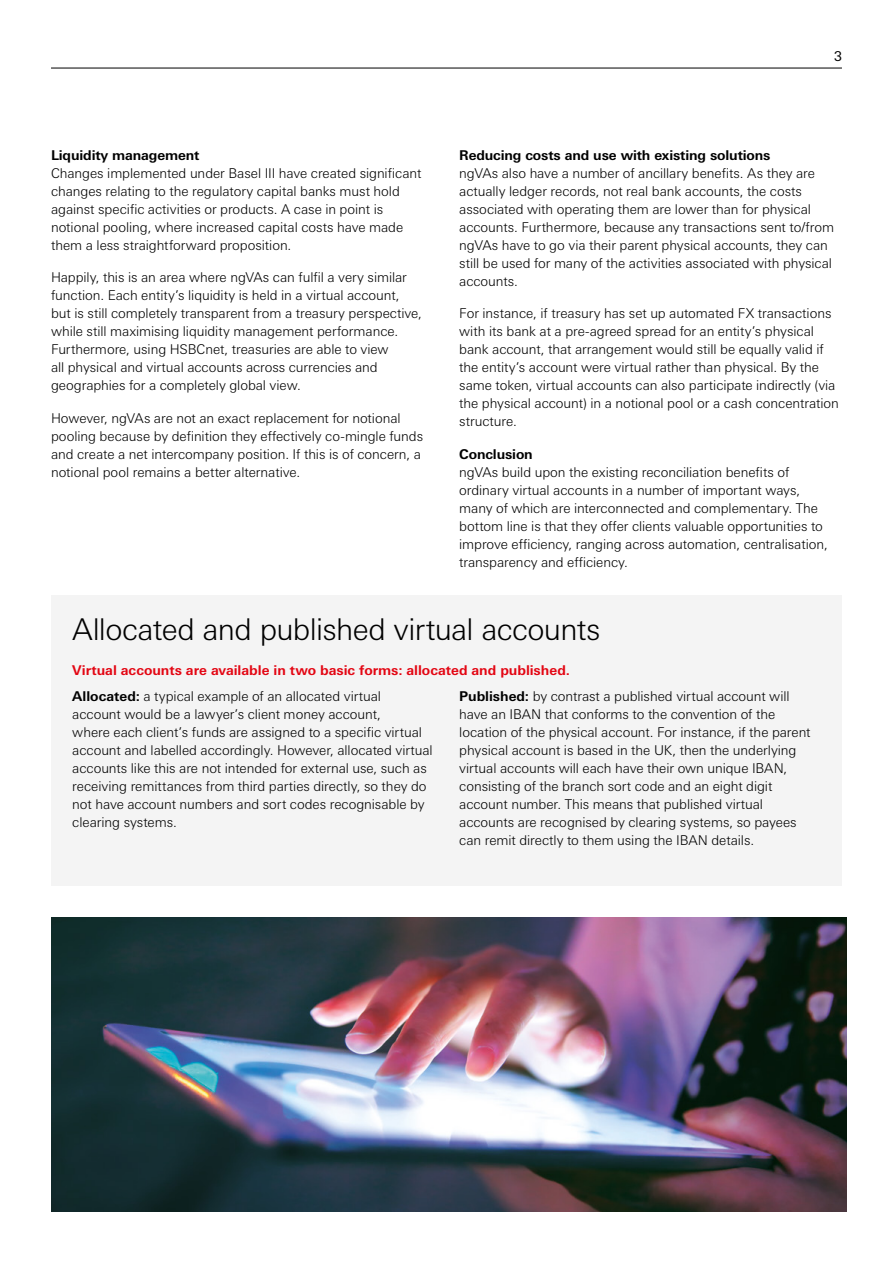
<style>
.page{position:relative;width:893px;height:1263px;background:#fff}
.page>*{position:absolute;margin:0;border:0;box-sizing:border-box;transform-origin:0 0}
.Level_2_small_header{font:300 30px "Univers Nextfor HSBC";letter-spacing:-.02em;color:#000}
.Body_9_12pt{font:300 13.5px/18px "Univers Nextfor HSBC";letter-spacing:-.005em;color:#000}
.Sub_head_bold{font:700 13.5px "Univers Nextfor HSBC";letter-spacing:-.01em;color:#000}
.section_title{font:700 13.5px "Univers Nextfor HSBC";color:#e30613}
.t1{font:13.5px "Univers Nextfor HSBC";color:#000}
.s1{font-weight:700}
</style>
<div class="page">
<img style="left:51px;top:917px;width:795px;height:295px">
<div style="left:51px;top:595px;width:791px;height:291px;background:#f4f4f4"></div>
<hr style="left:51px;top:68px;width:791px;height:1px;background:#000">
<p class="Sub_head_bold" style="left:51px;top:145px;width:150px">Liquidity management</p>
<p class="Body_9_12pt" style="left:51px;top:163px;width:372px">Changes implemented under Basel III have created significant changes relating to the regulatory capital banks must hold against specific activities or products. A case in point is notional pooling, where increased capital costs have made them a less straightforward proposition.</p>
<p class="Body_9_12pt" style="left:51px;top:268px;width:372px">Happily, this is an area where ngVAs can fulfil a very similar function. Each entity’s liquidity is held in a virtual account, but is still completely transparent from a treasury perspective, while still maximising liquidity management performance.<br>Furthermore, using HSBCnet, treasuries are able to view<br>all physical and virtual accounts across currencies and geographies for a completely global view.</p>
<p class="Body_9_12pt" style="left:51px;top:409px;width:374px">However, ngVAs are not an exact replacement for notional pooling because by definition they effectively co-mingle funds and create a net intercompany position. If this is of concern, a notional pool remains a better alternative.</p>
<p class="t1" style="left:834px;top:47px;width:9px">3</p>
<p class="Sub_head_bold" style="left:459px;top:145px;width:313px">Reducing costs and use with existing solutions</p>
<p class="Body_9_12pt" style="left:459px;top:163px;width:376px">ngVAs also have a number of ancillary benefits. As they are actually ledger records, not real bank accounts, the costs associated with operating them are lower than for physical accounts. Furthermore, because any transactions sent to/from ngVAs have to go via their parent physical accounts, they can still be used for many of the activities associated with physical accounts.</p>
<p class="Body_9_12pt" style="left:459px;top:304px;width:381px">For instance, if treasury has set up automated FX transactions with its bank at a pre-agreed spread for an entity’s physical bank account, that arrangement would still be equally valid if the entity’s account were virtual rather than physical. By the same token, virtual accounts can also participate indirectly (via the physical account) in a notional pool or a cash concentration structure.</p>
<p class="Sub_head_bold" style="left:459px;top:445px;width:75px">Conclusion</p>
<p class="Body_9_12pt" style="left:459px;top:463px;width:370px">ngVAs build upon the existing reconciliation benefits of ordinary virtual accounts in a number of important ways, many of which are interconnected and complementary. The bottom line is that they offer clients valuable opportunities to improve efficiency, ranging across automation, centralisation, transparency and efficiency.</p>
<p class="Level_2_small_header" style="left:72px;top:608px;width:530px">Allocated and published virtual accounts</p>
<p class="section_title" style="left:72px;top:660px;width:499px">Virtual accounts are available in two basic forms: allocated and published.</p>
<p class="Body_9_12pt" style="left:72px;top:686px;width:362px"><span class="s1">Allocated:</span> a typical example of an allocated virtual account would be a lawyer’s client money account,<br>where each client’s funds are assigned to a specific virtual account and labelled accordingly. However, allocated virtual accounts like this are not intended for external use, such as receiving remittances from third parties directly, so they do not have account numbers and sort codes recognisable by clearing systems.</p>
<p class="Body_9_12pt" style="left:459px;top:686px;width:353px"><span class="s1">Published:</span> by contrast a published virtual account will have an IBAN that conforms to the convention of the location of the physical account. For instance, if the parent physical account is based in the UK, then the underlying virtual accounts will each have their own unique IBAN, consisting of the branch sort code and an eight digit account number. This means that published virtual accounts are recognised by clearing systems, so payees can remit directly to them using the IBAN details.</p>
</div>
